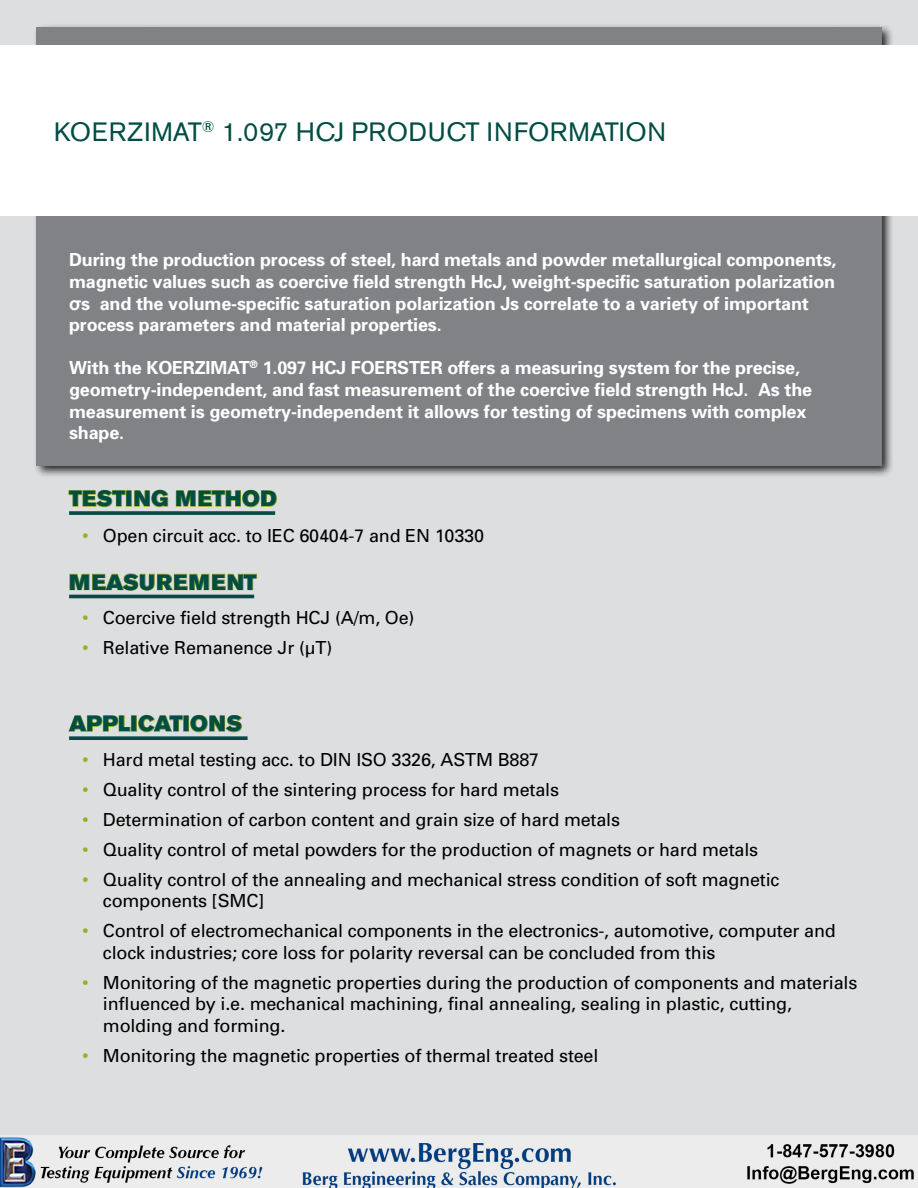
<style>
.page{position:relative;width:918px;height:1188px;background:#dddedf}
.page>*{position:absolute;margin:0;border:0;box-sizing:border-box;transform-origin:0 0}
.t1{font:26.25px "Akzidenz Grotesk BE";letter-spacing:.02em;color:#004d43}
.t2{font:21.9px "Akzidenz Grotesk BE Super";letter-spacing:.025em;color:#004d43}
.t3{font:21.9px "Akzidenz Grotesk BE Super";letter-spacing:.065em;color:#004d43}
.t4{font:18px/21.6px "Univers";letter-spacing:-.01em;color:#000}
.t5{font:700 18px/21.6px "Univers";letter-spacing:-.01em;color:#fff}
.s1{font-family:"Arial"}
.s2{font-family:"Akzidenz Grotesk BE";color:#9ead20}
</style>
<div class="page">
<div style="left:33px;top:24px;width:862px;height:455px;background:#000;opacity:.84"></div>
<div style="left:37px;top:27px;width:844px;height:438px;background:#808285"></div>
<div style="left:0;top:45px;width:918px;height:171px;background:#fff"></div>
<svg style="left:69px;top:490px;width:57px;height:17px"></svg>
<div style="left:126px;top:491px;width:6px;height:16px;border:1px solid #9ead20"></div>
<svg style="left:134px;top:490px;width:35px;height:17px"></svg>
<svg style="left:176px;top:489px;width:101px;height:18px"></svg>
<svg style="left:69px;top:511px;width:206px;height:4px"></svg>
<svg style="left:69px;top:573px;width:188px;height:18px"></svg>
<hr style="left:69px;top:595px;width:185px;height:3px;background:#004d43">
<svg style="left:68px;top:715px;width:63px;height:17px"></svg>
<div style="left:131px;top:716px;width:6px;height:16px;border:1px solid #9ead20"></div>
<svg style="left:138px;top:715px;width:45px;height:18px"></svg>
<div style="left:183px;top:716px;width:6px;height:16px;border:1px solid #9ead20"></div>
<svg style="left:190px;top:715px;width:52px;height:18px"></svg>
<svg style="left:69px;top:736px;width:179px;height:4px"></svg>
<img style="left:0;top:1135px;width:918px;height:53px">
<h1 class="t1" style="left:54px;top:116px;width:614px">KOERZIMAT<sup>®</sup> 1.097 HCJ PRODUCT INFORMATION</h1>
<p class="t5" style="left:69px;top:249px;width:769px">During the production process of steel, hard metals and powder metallurgical components, magnetic values such as coercive field strength HcJ, weight-specific saturation polarization <span class="s1">σ</span>s and the volume-specific saturation polarization Js correlate to a variety of important process parameters and material properties.</p>
<p class="t5" style="left:69px;top:357px;width:745px">With the KOERZIMAT<sup>®</sup> 1.097 HCJ FOERSTER offers a measuring system for the precise, geometry-independent, and fast measurement of the coercive field strength HcJ. As the measurement is geometry-independent it allows for testing of specimens with complex shape.</p>
<p class="t2" style="left:69px;top:486px;width:209px">TESTING METHOD</p>
<p class="t4" style="left:83px;top:525px;width:403px"><span class="s2">•</span> Open circuit acc. to IEC 60404-7 and EN 10330</p>
<p class="t3" style="left:69px;top:569px;width:189px">MEASUREMENT</p>
<p class="t4" style="left:83px;top:607px;width:334px"><span class="s2">•</span> Coercive field strength HCJ (A/m, Oe)</p>
<p class="t4" style="left:83px;top:637px;width:251px"><span class="s2">•</span> Relative Remanence Jr (µT)</p>
<p class="t2" style="left:69px;top:711px;width:175px">APPLICATIONS</p>
<p class="t4" style="left:83px;top:748px;width:458px"><span class="s2">•</span> Hard metal testing acc. to DIN ISO 3326, ASTM B887</p>
<p class="t4" style="left:83px;top:778px;width:478px"><span class="s2">•</span> Quality control of the sintering process for hard metals</p>
<p class="t4" style="left:83px;top:808px;width:539px"><span class="s2">•</span> Determination of carbon content and grain size of hard metals</p>
<p class="t4" style="left:83px;top:838px;width:677px"><span class="s2">•</span> Quality control of metal powders for the production of magnets or hard metals</p>
<p class="t4" style="left:103px;top:868px;width:678px;text-indent:-20px"><span class="s2">•</span> Quality control of the annealing and mechanical stress condition of soft magnetic components [SMC]</p>
<p class="t4" style="left:103px;top:920px;width:734px;text-indent:-20px"><span class="s2">•</span> Control of electromechanical components in the electronics-, automotive, computer and clock industries; core loss for polarity reversal can be concluded from this</p>
<p class="t4" style="left:103px;top:971px;width:756px;text-indent:-20px"><span class="s2">•</span> Monitoring of the magnetic properties during the production of components and materials influenced by i.e. mechanical machining, final annealing, sealing in plastic, cutting, molding and forming.</p>
<p class="t4" style="left:83px;top:1045px;width:517px"><span class="s2">•</span> Monitoring the magnetic properties of thermal treated steel</p>
</div>
